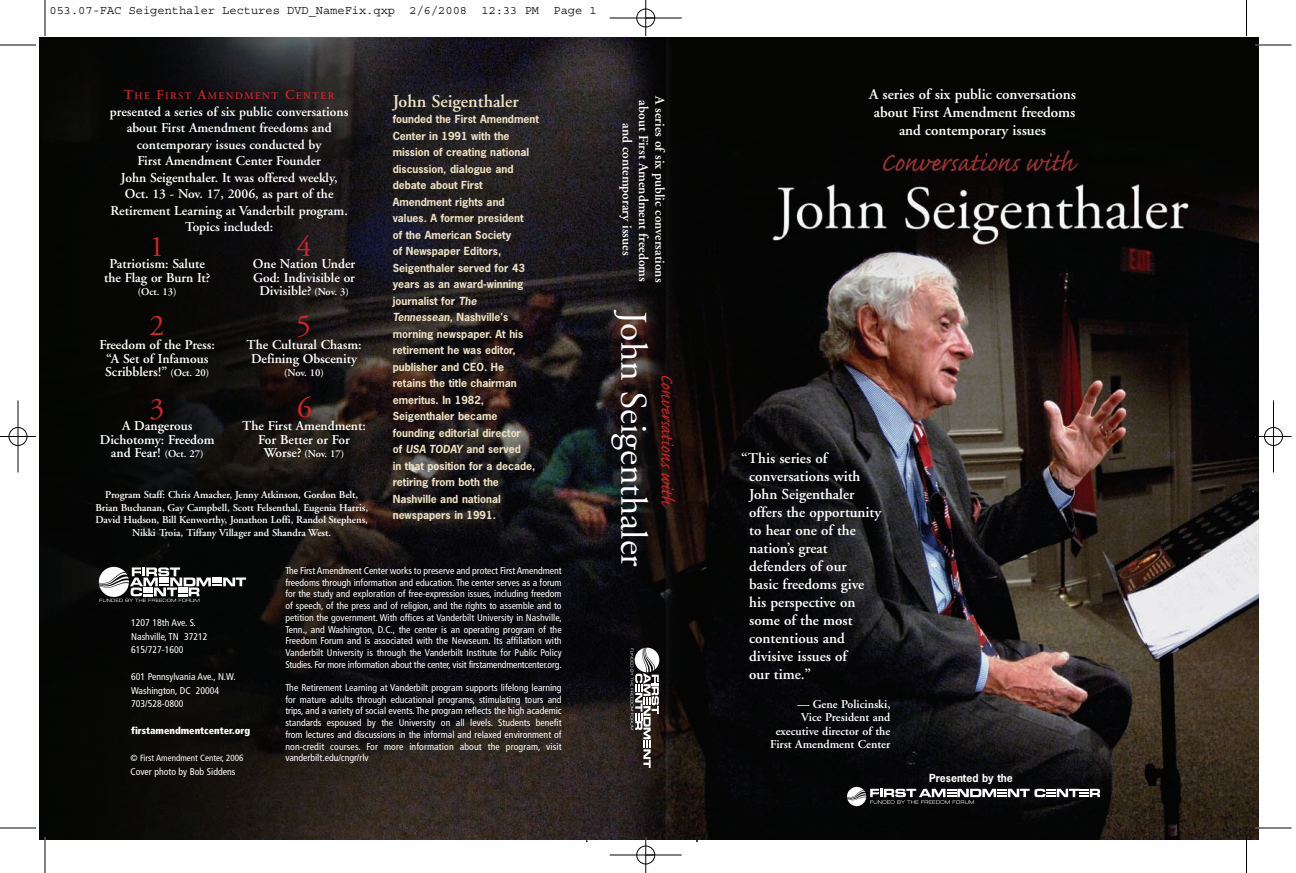
<style>
.page{position:relative;width:1296px;height:873px;background:#fff}
.page>*{position:absolute;margin:0;border:0;box-sizing:border-box;transform-origin:0 0}
.t1{font:37.5px "Adobe Garamond";color:#fff}
.t2{font:30px "Adobe Garamond";color:#d52227}
.t3{font:22.5px "Caflisch Script";color:#d52227}
.t4{font:600 18px "Adobe Garamond";color:#ede1c3}
.t5{font:600 15px/18px "Adobe Garamond";color:#fff}
.t6{font:600 13.5px/13.5px "Adobe Garamond";color:#fff;text-align:center}
.t7{font:600 12px/13.5px "Adobe Garamond";color:#fff;text-align:right}
.t8{font:12px "Courier";color:#040503}
.t9{font:700 10.5px/16.5px "News Gothic";color:#ede1c3}
.t10{font:600 10.5px/12.6px "Adobe Garamond";letter-spacing:-.005em;color:#fff;text-align:center}
.t11{font:700 10.5px "News Gothic";color:#fff}
.t12{font:600 10.2px "Adobe Garamond";letter-spacing:.135em;color:#d52227}
.t13{font:condensed 9.75px/11.7px "Frutiger";color:#fff;text-align:justify}
.t14{font:900 condensed 9.75px "Frutiger";color:#fff}
.t15{font:condensed 9px "Frutiger";color:#fff}
.s1{font-size:13.5px}
.s2{font-size:10.5px}
</style>
<div class="page">
<img style="left:39px;top:38px;width:1220px;height:801px">
<svg style="left:99px;top:567px;width:147px;height:35px"></svg>
<svg style="left:631px;top:648px;width:28px;height:120px"></svg>
<svg style="left:847px;top:787px;width:253px;height:19px"></svg>
<hr style="left:45px;top:0;width:1px;height:36px;background:#040503">
<hr style="left:0;top:45px;width:36px;height:1px;background:#040503">
<hr style="left:1246px;top:0;width:1px;height:36px;background:#040503">
<hr style="left:1256px;top:45px;width:36px;height:1px;background:#040503">
<hr style="left:45px;top:837px;width:1px;height:36px;background:#040503">
<hr style="left:0;top:828px;width:36px;height:1px;background:#040503">
<hr style="left:1246px;top:837px;width:1px;height:36px;background:#040503">
<hr style="left:1256px;top:828px;width:36px;height:1px;background:#040503">
<div style="left:636px;top:9px;width:19px;height:18px;border:1px solid #fff;border-radius:50%"></div>
<div style="left:636px;top:846px;width:19px;height:18px;border:1px solid #fff;border-radius:50%"></div>
<hr style="left:610px;top:18px;width:72px;height:1px;background:#040503">
<hr style="left:610px;top:855px;width:72px;height:1px;background:#040503">
<hr style="left:18px;top:400px;width:1px;height:72px;background:#040503">
<hr style="left:1273px;top:400px;width:1px;height:72px;background:#040503">
<hr style="left:645px;top:0;width:1px;height:36px;background:#040503">
<hr style="left:645px;top:837px;width:1px;height:36px;background:#040503">
<hr style="left:0;top:436px;width:36px;height:1px;background:#040503">
<hr style="left:1256px;top:436px;width:36px;height:1px;background:#040503">
<div style="left:637px;top:9px;width:18px;height:18px;border:1px solid #040503;border-radius:50%"></div>
<div style="left:637px;top:846px;width:18px;height:18px;border:1px solid #040503;border-radius:50%"></div>
<div style="left:9px;top:427px;width:18px;height:19px;border:1px solid #040503;border-radius:50%"></div>
<div style="left:1264px;top:427px;width:19px;height:19px;border:1px solid #040503;border-radius:50%"></div>
<p class="t8" style="left:50px;top:6px;width:549px">053.07-FAC Seigenthaler Lectures DVD_NameFix.qxp 2/6/2008 12:33 PM Page 1</p>
<p class="t12" style="left:124px;top:92px;width:212px"><span class="s1">T</span>HE <span class="s1">F</span>IRST <span class="s1">A</span>MENDMENT <span class="s1">C</span>ENTER</p>
<p class="t6" style="left:110px;top:104px;width:240px;line-height:16.5px">presented a series of six public conversations about First Amendment freedoms and contemporary issues conducted by<br>First Amendment Center Founder<br>John Seigenthaler. It was offered weekly, Oct. 13 - Nov. 17, 2006, as part of the Retirement Learning at Vanderbilt program.<br>Topics included:</p>
<h2 class="t2" style="left:297px;top:235px;width:16px">4</h2>
<h2 class="t2" style="left:149px;top:234px;width:16px">1</h2>
<h3 class="t6" style="left:104px;top:258px;width:108px">Patriotism: Salute the Flag or Burn It?</h3>
<p class="t10" style="left:138px;top:286px;width:40px">(Oct. 13)</p>
<h3 class="t6" style="left:253px;top:258px;width:104px">One Nation Under<br>God: Indivisible or<br>Divisible? <span class="s2">(Nov. 3)</span></h3>
<h2 class="t2" style="left:149px;top:314px;width:16px">2</h2>
<h2 class="t2" style="left:296px;top:314px;width:16px">5</h2>
<h3 class="t6" style="left:99px;top:339px;width:117px">Freedom of the Press: “A Set of Infamous<br>Scribblers!” <span class="s2">(Oct. 20)</span></h3>
<h3 class="t6" style="left:247px;top:339px;width:117px">The Cultural Chasm:<br>Defining Obscenity</h3>
<p class="t10" style="left:284px;top:367px;width:41px">(Nov. 10)</p>
<h2 class="t2" style="left:149px;top:396px;width:16px">3</h2>
<h3 class="t6" style="left:100px;top:420px;width:116px">A Dangerous<br>Dichotomy: Freedom and Fear! <span class="s2">(Oct. 27)</span></h3>
<h2 class="t2" style="left:297px;top:396px;width:16px">6</h2>
<h3 class="t6" style="left:242px;top:420px;width:125px">The First Amendment:<br>For Better or For</h3>
<p class="t10" style="left:264px;top:448px;width:82px"><span class="s1">Worse?</span> (Nov. 17)</p>
<p class="t10" style="left:95px;top:489px;width:274px">Program Staff: Chris Amacher, Jenny Atkinson, Gordon Belt, Brian Buchanan, Gay Campbell, Scott Felsenthal, Eugenia Harris, David Hudson, Bill Kenworthy, Jonathon Loffi, Randol Stephens, Nikki Troia, Tiffany Villager and Shandra West.</p>
<h3 class="t4" style="left:393px;top:94px;width:128px">John Seigenthaler</h3>
<p class="t9" style="left:393px;top:112px;width:148px">founded the First Amendment<br>Center in 1991 with the mission of creating national discussion, dialogue and debate about First<br>Amendment rights and values. A former president<br>of the American Society<br>of Newspaper Editors,<br>Seigenthaler served for 43 years as an award-winning journalist for The<br>Tennessean, Nashville's morning newspaper. At his retirement he was editor, publisher and CEO. He retains the title chairman emeritus. In 1982,<br>Seigenthaler became founding editorial director<br>of USA TODAY and served<br>in that position for a decade, retiring from both the<br>Nashville and national newspapers in 1991.</p>
<p class="t13" style="left:131px;top:617px;width:78px;line-height:13.5px;text-align:left">1207 18th Ave. S.<br>Nashville, TN 37212<br>615/727-1600</p>
<p class="t13" style="left:131px;top:671px;width:106px;line-height:13.5px;text-align:left">601 Pennsylvania Ave., N.W.<br>Washington, DC 20004<br>703/528-0800</p>
<p class="t14" style="left:131px;top:727px;width:121px">firstamendmentcenter.org</p>
<p class="t15" style="left:130px;top:755px;width:114px">© First Amendment Center, 2006</p>
<p class="t13" style="left:130px;top:766px;width:106px">Cover photo by Bob Siddens</p>
<p class="t13" style="left:285px;top:566px;width:278px">The First Amendment Center works to preserve and protect First Amendment freedoms through information and education. The center serves as a forum for the study and exploration of free-expression issues, including freedom of speech, of the press and of religion, and the rights to assemble and to petition the government. With offices at Vanderbilt University in Nashville, Tenn., and Washington, D.C., the center is an operating program of the Freedom Forum and is associated with the Newseum. Its affiliation with Vanderbilt University is through the Vanderbilt Institute for Public Policy Studies. For more information about the center, visit firstamendmentcenter.org.</p>
<p class="t13" style="left:285px;top:683px;width:278px">The Retirement Learning at Vanderbilt program supports lifelong learning for mature adults through educational programs, stimulating tours and trips, and a variety of social events. The program reflects the high academic standards espoused by the University on all levels. Students benefit from lectures and discussions in the informal and relaxed environment of non-credit courses. For more information about the program, visit vanderbilt.edu/cngr/rlv</p>
<h3 class="t6" style="left:666px;top:96px;width:188px;line-height:16.2px;rotate:90deg">A series of six public conversations about First Amendment freedoms and contemporary issues</h3>
<h1 class="t1" style="left:648px;top:311px;width:257px;rotate:90deg">John Seigenthaler</h1>
<h3 class="t3" style="left:675px;top:374px;width:133px;rotate:90deg">Conversations with</h3>
<h3 class="t5" style="left:869px;top:87px;width:209px;text-align:center">A series of six public conversations about First Amendment freedoms and contemporary issues</h3>
<h3 class="t5" style="left:749px;top:451px;width:133px;text-indent:-8px">“This series of conversations with<br>John Seigenthaler offers the opportunity to hear one of the nation’s great defenders of our<br>basic freedoms give his perspective on some of the most contentious and divisive issues of<br>our time.”</h3>
<p class="t7" style="left:770px;top:698px;width:122px">— Gene Policinski,<br>Vice President and executive director of the<br>First Amendment Center</p>
<p class="t11" style="left:929px;top:773px;width:85px">Presented by the</p>
</div>
